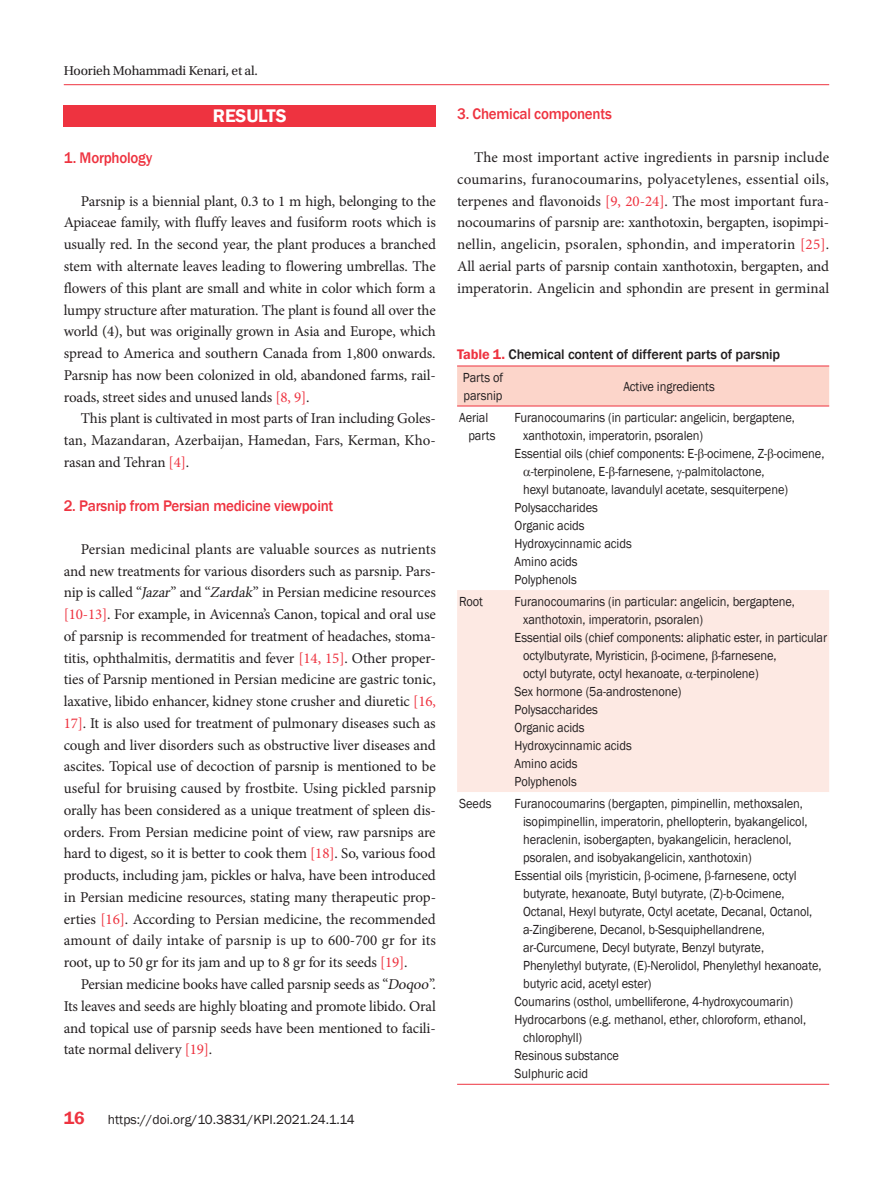
<style>
.page{position:relative;width:893px;height:1191px;background:#fff}
.page>*{position:absolute;margin:0;border:0;box-sizing:border-box;transform-origin:0 0}
.t1{font:600 18.75px "Franklin Gothic";letter-spacing:-.01em;color:#fff}
.t2{font:600 18px "Franklin Gothic";color:#ee3340}
.t3{font:500 15.75px "Franklin Gothic";letter-spacing:-.015em;color:#ee3340;scale:.95 1}
.t4{font:15px/21.8px "Minion Pro";letter-spacing:-.01em;color:#231f20;text-align:justify}
.t5{font:500 14.25px "Franklin Gothic";letter-spacing:-.01em;color:#231f20}
.t6{font:13.5px/18px "Franklin Gothic";letter-spacing:-.005em;color:#231f20;scale:.92 1}
.t7{font:13.5px "Franklin Gothic";letter-spacing:-.005em;color:#231f20}
.t8{font:13.5px "Utopia Std";letter-spacing:-.015em;color:#231f20}
.s1{color:#ee3340}
.s2{font-style:italic}
.s3{font-weight:600;color:#ee3340}
</style>
<div class="page">
<hr style="left:64px;top:84px;width:765px;height:1px;background:#ee3340">
<div style="left:64px;top:105px;width:372px;height:21px;background:#ee3340"></div>
<div style="left:457px;top:366px;width:372px;height:39px;background:#fcd5ca"></div>
<div style="left:457px;top:590px;width:372px;height:202px;background:#fde9e3"></div>
<hr style="left:457px;top:365px;width:52px;height:1px;background:#ee3340">
<hr style="left:509px;top:365px;width:320px;height:1px;background:#ee3340">
<hr style="left:457px;top:405px;width:52px;height:1px;background:#ee3340">
<hr style="left:509px;top:405px;width:320px;height:1px;background:#ee3340">
<hr style="left:457px;top:1084px;width:52px;height:1px;background:#ee3340">
<hr style="left:509px;top:1084px;width:320px;height:1px;background:#ee3340">
<svg style="left:652px;top:650px;width:5px;height:13px"></svg>
<svg style="left:712px;top:650px;width:6px;height:13px"></svg>
<svg style="left:686px;top:672px;width:7px;height:6px"></svg>
<p class="t8" style="left:64px;top:63px;width:196px">Hoorieh Mohammadi Kenari, et al.</p>
<p class="t1" style="left:213px;top:104px;width:75px">RESULTS</p>
<p class="t3" style="left:64px;top:148px;width:95px">1. Morphology</p>
<p class="t4" style="left:64px;top:190px;width:374px;text-indent:17px">Parsnip is a biennial plant, 0.3 to 1 m high, belonging to the Apiaceae family, with fluffy leaves and fusiform roots which is usually red. In the second year, the plant produces a branched stem with alternate leaves leading to flowering umbrellas. The flowers of this plant are small and white in color which form a lumpy structure after maturation. The plant is found all over the world (4), but was originally grown in Asia and Europe, which spread to America and southern Canada from 1,800 onwards.<br>Parsnip has now been colonized in old, abandoned farms, rail&shy;roads, street sides and unused lands <span class="s1">[8, 9]</span>.</p>
<p class="t4" style="left:64px;top:408px;width:374px;text-indent:17px">This plant is cultivated in most parts of Iran including Goles&shy;tan, Mazandaran, Azerbaijan, Hamedan, Fars, Kerman, Kho&shy;rasan and Tehran <span class="s1">[4]</span>.</p>
<p class="t3" style="left:64px;top:496px;width:285px">2. Parsnip from Persian medicine viewpoint</p>
<p class="t4" style="left:64px;top:538px;width:374px;text-indent:17px">Persian medicinal plants are valuable sources as nutrients and new treatments for various disorders such as parsnip. Pars&shy;nip is called “<span class="s2">Jazar</span>” and “<span class="s2">Zardak</span>” in Persian medicine resources <span class="s1">[10-13]</span>. For example, in Avicenna’s Canon, topical and oral use of parsnip is recommended for treatment of headaches, stoma&shy;titis, ophthalmitis, dermatitis and fever <span class="s1">[14, 15]</span>. Other proper&shy;ties of Parsnip mentioned in Persian medicine are gastric tonic, laxative, libido enhancer, kidney stone crusher and diuretic <span class="s1">[16, 17]</span>. It is also used for treatment of pulmonary diseases such as cough and liver disorders such as obstructive liver diseases and ascites. Topical use of decoction of parsnip is mentioned to be useful for bruising caused by frostbite. Using pickled parsnip orally has been considered as a unique treatment of spleen dis&shy;orders. From Persian medicine point of view, raw parsnips are hard to digest, so it is better to cook them <span class="s1">[18]</span>. So, various food products, including jam, pickles or halva, have been introduced in Persian medicine resources, stating many therapeutic prop&shy;erties <span class="s1">[16]</span>. According to Persian medicine, the recommended amount of daily intake of parsnip is up to 600-700 gr for its root, up to 50 gr for its jam and up to 8 gr for its seeds <span class="s1">[19]</span>.</p>
<p class="t4" style="left:64px;top:973px;width:374px;text-indent:17px">Persian medicine books have called parsnip seeds as “<span class="s2">Doqoo</span>”.<br>Its leaves and seeds are highly bloating and promote libido. Oral and topical use of parsnip seeds have been mentioned to facili&shy;tate normal delivery <span class="s1">[19]</span>.</p>
<p class="t2" style="left:64px;top:1106px;width:22px">16</p>
<p class="t7" style="left:108px;top:1111px;width:249px">https://doi.org/10.3831/KPI.2021.24.1.14</p>
<p class="t3" style="left:457px;top:104px;width:164px">3. Chemical components</p>
<p class="t4" style="left:457px;top:147px;width:374px;text-indent:17px">The most important active ingredients in parsnip include coumarins, furanocoumarins, polyacetylenes, essential oils, terpenes and flavonoids <span class="s1">[9, 20-24]</span>. The most important fura&shy;nocoumarins of parsnip are: xanthotoxin, bergapten, isopimpi&shy;nellin, angelicin, psoralen, sphondin, and imperatorin <span class="s1">[25]</span>.<br>All aerial parts of parsnip contain xanthotoxin, bergapten, and imperatorin. Angelicin and sphondin are present in germinal</p>
<p class="t5" style="left:457px;top:345px;width:325px"><span class="s3">Table 1.</span> Chemical content of different parts of parsnip</p>
<p class="t6" style="left:463px;top:368px;width:45px">Parts of parsnip</p>
<p class="t6" style="left:623px;top:377px;width:101px">Active ingredients</p>
<p class="t6" style="left:468px;top:408px;width:31px;text-indent:-9px">Aerial parts</p>
<p class="t6" style="left:515px;top:408px;width:306px">Furanocoumarins (in particular: angelicin, bergaptene,</p>
<p class="t6" style="left:523px;top:426px;width:197px">xanthotoxin, imperatorin, psoralen)</p>
<p class="t6" style="left:515px;top:444px;width:338px">Essential oils (chief components: E- -ocimene, Z- -ocimene,</p>
<p class="t6" style="left:531px;top:462px;width:255px">-terpinolene, E- -farnesene, -palmitolactone,</p>
<p class="t6" style="left:523px;top:480px;width:289px">hexyl butanoate, lavandulyl acetate, sesquiterpene)</p>
<p class="t6" style="left:515px;top:498px;width:92px">Polysaccharides</p>
<p class="t6" style="left:515px;top:516px;width:78px">Organic acids</p>
<p class="t6" style="left:515px;top:534px;width:129px">Hydroxycinnamic acids</p>
<p class="t6" style="left:515px;top:552px;width:70px">Amino acids</p>
<p class="t6" style="left:515px;top:570px;width:69px">Polyphenols</p>
<p class="t6" style="left:459px;top:592px;width:27px">Root</p>
<p class="t6" style="left:515px;top:592px;width:306px">Furanocoumarins (in particular: angelicin, bergaptene,</p>
<p class="t6" style="left:523px;top:610px;width:197px">xanthotoxin, imperatorin, psoralen)</p>
<p class="t6" style="left:515px;top:628px;width:341px">Essential oils (chief components: aliphatic ester, in particular</p>
<p class="t6" style="left:523px;top:646px;width:277px">octylbutyrate, Myristicin, -ocimene, -farnesene,</p>
<p class="t6" style="left:523px;top:664px;width:257px">octyl butyrate, octyl hexanoate, -terpinolene)</p>
<p class="t6" style="left:515px;top:682px;width:183px">Sex hormone (5a-androstenone)</p>
<p class="t6" style="left:515px;top:700px;width:92px">Polysaccharides</p>
<p class="t6" style="left:515px;top:718px;width:78px">Organic acids</p>
<p class="t6" style="left:515px;top:736px;width:129px">Hydroxycinnamic acids</p>
<p class="t6" style="left:515px;top:754px;width:70px">Amino acids</p>
<p class="t6" style="left:515px;top:772px;width:69px">Polyphenols</p>
<p class="t6" style="left:459px;top:794px;width:37px">Seeds</p>
<p class="t6" style="left:515px;top:794px;width:315px">Furanocoumarins (bergapten, pimpinellin, methoxsalen,</p>
<p class="t6" style="left:523px;top:812px;width:311px">isopimpinellin, imperatorin, phellopterin, byakangelicol,</p>
<p class="t6" style="left:523px;top:830px;width:293px">heraclenin, isobergapten, byakangelicin, heraclenol,</p>
<p class="t6" style="left:523px;top:848px;width:250px">psoralen, and isobyakangelicin, xanthotoxin)</p>
<p class="t6" style="left:515px;top:866px;width:308px">Essential oils {myristicin, -ocimene, -farnesene, octyl</p>
<p class="t6" style="left:523px;top:884px;width:286px">butyrate, hexanoate, Butyl butyrate, (Z)-b-Ocimene,</p>
<p class="t6" style="left:523px;top:902px;width:316px">Octanal, Hexyl butyrate, Octyl acetate, Decanal, Octanol,</p>
<p class="t6" style="left:523px;top:920px;width:264px">a-Zingiberene, Decanol, b-Sesquiphellandrene,</p>
<p class="t6" style="left:523px;top:938px;width:263px">ar-Curcumene, Decyl butyrate, Benzyl butyrate,</p>
<p class="t6" style="left:523px;top:956px;width:326px">Phenylethyl butyrate, (E)-Nerolidol, Phenylethyl hexanoate,</p>
<p class="t6" style="left:523px;top:974px;width:141px">butyric acid, acetyl ester)</p>
<p class="t6" style="left:515px;top:992px;width:304px">Coumarins (osthol, umbelliferone, 4-hydroxycoumarin)</p>
<p class="t6" style="left:515px;top:1010px;width:318px">Hydrocarbons (e.g. methanol, ether, chloroform, ethanol,</p>
<p class="t6" style="left:523px;top:1028px;width:66px">chlorophyll)</p>
<p class="t6" style="left:515px;top:1046px;width:115px">Resinous substance</p>
<p class="t6" style="left:515px;top:1064px;width:82px">Sulphuric acid</p>
</div>
